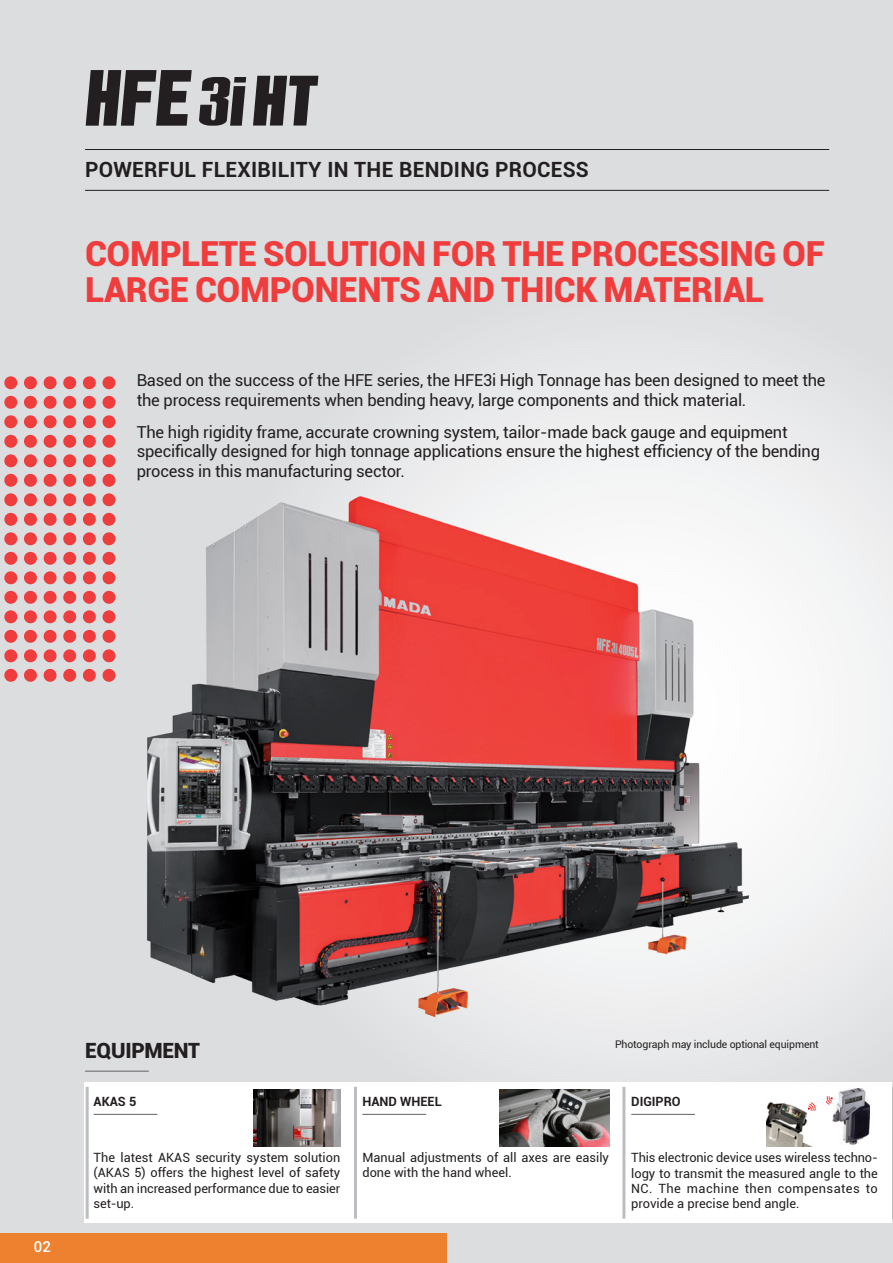
<style>
.page{position:relative;width:893px;height:1263px;background:#dcdddf}
.page>*{position:absolute;margin:0;border:0;box-sizing:border-box;transform-origin:0 0}
.t1{font:63px "Impact";color:#231f20}
.t2{font:900 34.5px/36px "Roboto";letter-spacing:-.01em;color:#ee3d3c}
.t3{font:700 21px "Roboto";letter-spacing:.015em;color:#231f20}
.t4{font:900 21px "Roboto";letter-spacing:-.015em;color:#231f20}
.t5{font:16.5px/19.5px "Roboto";letter-spacing:-.01em;color:#231f20}
.t6{font:500 15px "Roboto";color:#fff}
.Body_Copy{font:12.75px/15.3px "Roboto";color:#231f20;text-align:justify}
.Body_Copy-2{font:700 12.75px "Roboto";color:#231f20}
.t7{font:10.5px "Roboto";letter-spacing:-.01em;color:#231f20}
</style>
<div class="page">
<svg style="left:363px;top:359px;width:530px;height:709px"></svg>
<svg style="left:4px;top:669px;width:111px;height:13px"></svg>
<svg style="left:4px;top:649px;width:111px;height:13px"></svg>
<svg style="left:4px;top:630px;width:111px;height:13px"></svg>
<svg style="left:4px;top:610px;width:111px;height:13px"></svg>
<svg style="left:4px;top:591px;width:111px;height:13px"></svg>
<svg style="left:4px;top:571px;width:111px;height:13px"></svg>
<svg style="left:4px;top:552px;width:111px;height:13px"></svg>
<svg style="left:4px;top:532px;width:111px;height:13px"></svg>
<svg style="left:4px;top:513px;width:111px;height:13px"></svg>
<svg style="left:4px;top:493px;width:111px;height:13px"></svg>
<svg style="left:4px;top:474px;width:111px;height:13px"></svg>
<svg style="left:4px;top:454px;width:111px;height:13px"></svg>
<svg style="left:4px;top:435px;width:111px;height:13px"></svg>
<svg style="left:4px;top:415px;width:111px;height:13px"></svg>
<svg style="left:4px;top:396px;width:111px;height:13px"></svg>
<svg style="left:4px;top:376px;width:111px;height:13px"></svg>
<div style="left:0;top:1233px;width:446px;height:30px;background:#ee8130"></div>
<hr style="left:85px;top:149px;width:744px;height:1px;background:#231f20">
<hr style="left:85px;top:190px;width:744px;height:1px;background:#231f20">
<hr style="left:85px;top:1071px;width:64px;height:1px;background:#636366">
<hr style="left:892px;top:1087px;width:1px;height:132px;background:#bcbdc0">
<div style="left:85px;top:1082px;width:807px;height:141px;background:#fff"></div>
<img style="left:499px;top:1089px;width:111px;height:57px">
<img style="left:767px;top:1102px;width:44px;height:44px">
<img style="left:832px;top:1088px;width:38px;height:57px">
<svg style="left:826px;top:1096px;width:6px;height:9px"></svg>
<svg style="left:808px;top:1102px;width:8px;height:9px"></svg>
<hr style="left:354px;top:1087px;width:3px;height:132px;background:#bcbdc0">
<hr style="left:86px;top:1087px;width:3px;height:132px;background:#bcbdc0">
<hr style="left:622px;top:1087px;width:3px;height:132px;background:#bcbdc0">
<hr style="left:94px;top:1114px;width:63px;height:1px;background:#636366">
<hr style="left:362px;top:1114px;width:64px;height:1px;background:#636366">
<hr style="left:631px;top:1114px;width:64px;height:1px;background:#636366">
<img style="left:254px;top:1089px;width:86px;height:57px">
<img style="left:147px;top:487px;width:618px;height:542px">
<svg style="left:86px;top:70px;width:160px;height:56px"></svg>
<p class="t1" style="left:250px;top:52px;width:74px">HT</p>
<p class="t3" style="left:85px;top:155px;width:505px">POWERFUL FLEXIBILITY IN THE BENDING PROCESS</p>
<p class="t2" style="left:85px;top:234px;width:741px">COMPLETE SOLUTION FOR THE PROCESSING OF<br>LARGE COMPONENTS AND THICK MATERIAL</p>
<p class="t5" style="left:137px;top:370px;width:690px">Based on the success of the HFE series, the HFE3i High Tonnage has been designed to meet the the process requirements when bending heavy, large components and thick material.</p>
<p class="t5" style="left:137px;top:422px;width:685px">The high rigidity frame, accurate crowning system, tailor-made back gauge and equipment specifically designed for high tonnage applications ensure the highest efficiency of the bending process in this manufacturing sector.</p>
<p class="t6" style="left:34px;top:1236px;width:19px">02</p>
<p class="t4" style="left:85px;top:1035px;width:117px">EQUIPMENT</p>
<p class="Body_Copy-2" style="left:94px;top:1093px;width:44px">AKAS 5</p>
<p class="Body_Copy-2" style="left:362px;top:1093px;width:81px">HAND WHEEL</p>
<p class="t7" style="left:615px;top:1037px;width:205px">Photograph may include optional equipment</p>
<p class="Body_Copy-2" style="left:631px;top:1093px;width:51px">DIGIPRO</p>
<p class="Body_Copy" style="left:94px;top:1149px;width:248px">The latest AKAS security system solution (AKAS 5) offers the highest level of safety with an increased performance due to easier set-up.</p>
<p class="Body_Copy" style="left:362px;top:1149px;width:248px">Manual adjustments of all axes are easily done with the hand wheel.</p>
<p class="Body_Copy" style="left:631px;top:1150px;width:248px">This electronic device uses wireless techno-</p>
<p class="Body_Copy" style="left:631px;top:1165px;width:248px">logy to transmit the measured angle to the NC. The machine then compensates to provide a precise bend angle.</p>
</div>
